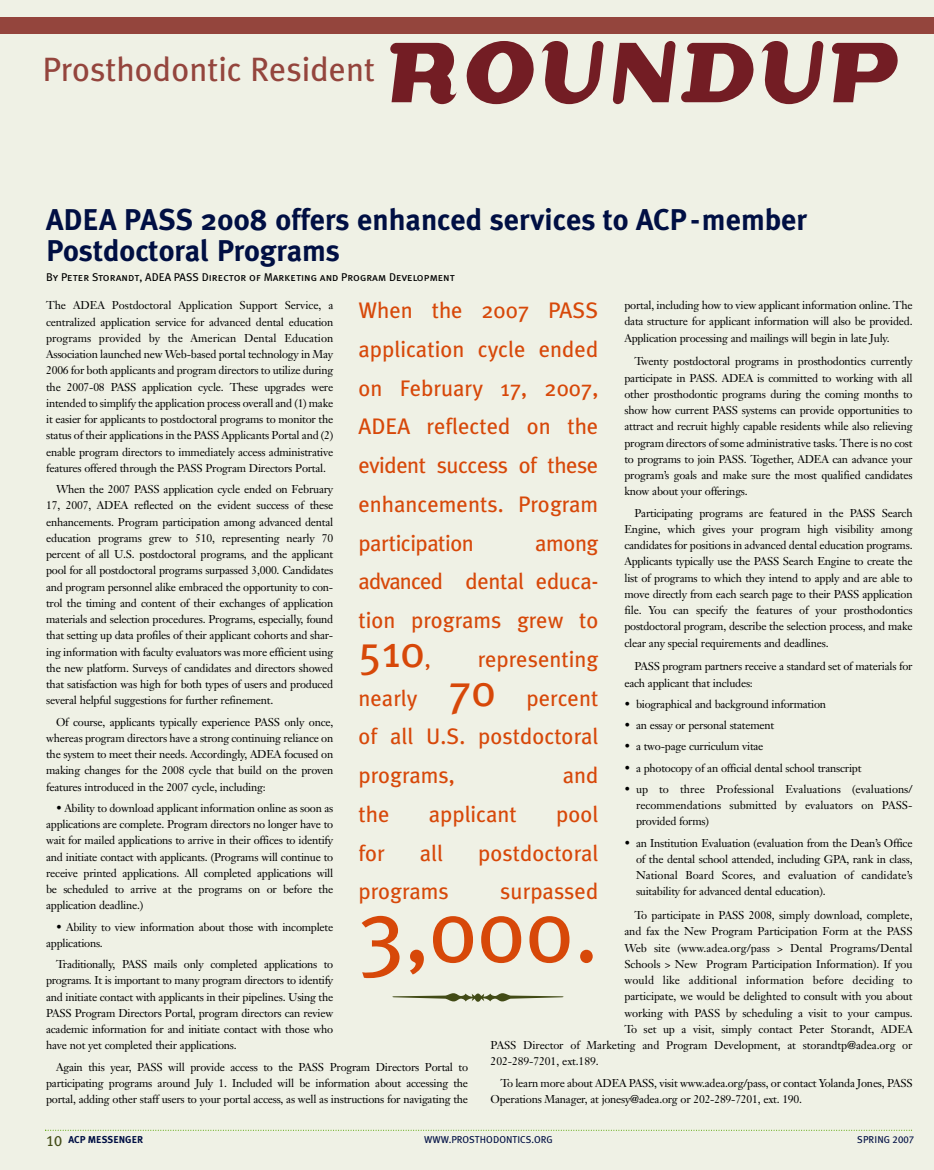
<style>
.page{position:relative;width:934px;height:1170px;background:#eff1e5}
.page>*{position:absolute;margin:0;border:0;box-sizing:border-box;transform-origin:0 0}
.t1{font:700 95px "Dogma Script";color:#731d24}
.t2{font:88.75px "Meta Plus";color:#d74809}
.t3{font:45px "Meta Plus";color:#d74809}
.t4{font:33.75px "Meta Plus";color:#94453d}
.t5{font:700 30px/31.2px "Meta Plus";color:#000f43}
.t6{font:22.5px/38.8px "Meta Plus";color:#d74809;text-align:justify}
.t7{font:15px "Meta Plus Book Caps";color:#424b16}
.t8{font:11.25px/16.2px "Janson Text";letter-spacing:-.02em;color:#000;text-align:justify}
.t9{font:11.25px "Meta Plus Book Caps";color:#000}
.t10{font:11.25px "Janson Text";letter-spacing:.01em;color:#000}
.t11{font:10px "Meta Plus Book Caps";color:#000f43}
.t12{font:10px "Meta Plus Bold Caps";color:#000f43}
.s1{font-size:22.5px}
.s2{font-size:45px}
</style>
<div class="page">
<svg style="left:45px;top:1130px;width:867px;height:1px"></svg>
<div style="left:0;top:17px;width:934px;height:17px;background:#94453d"></div>
<h3 class="t4" style="left:42px;top:56px;width:334px">Prosthodontic Resident</h3>
<h1 class="t1" style="left:381px;top:31px;width:514px">ROUNDUP</h1>
<h3 class="t5" style="left:46px;top:205px;width:762px">ADEA PASS 2008 offers enhanced services to ACP-member<br>Postdoctoral Programs</h3>
<p class="t9" style="left:46px;top:271px;width:410px">By Peter Storandt, ADEA PASS Director of Marketing and Program Development</p>
<p class="t8" style="left:624px;top:298px;width:290px">portal, including how to view applicant information online. The data structure for applicant information will also be provided.<br>Application processing and mailings will begin in late July.</p>
<p class="t8" style="left:624px;top:354px;width:290px;text-indent:10px">Twenty postdoctoral programs in prosthodontics currently participate in PASS. ADEA is committed to working with all other prosthodontic programs during the coming months to show how current PASS systems can provide opportunities to attract and recruit highly capable residents while also relieving program directors of some administrative tasks. There is no cost to programs to join PASS. Together, ADEA can advance your program’s goals and make sure the most qualified candidates know about your offerings.</p>
<p class="t8" style="left:624px;top:506px;width:290px;text-indent:10px">Participating programs are featured in the PASS Search Engine, which gives your program high visibility among candidates for positions in advanced dental education programs.<br>Applicants typically use the PASS Search Engine to create the list of programs to which they intend to apply and are able to move directly from each search page to their PASS application file. You can specify the features of your prosthodontics postdoctoral program, describe the selection process, and make clear any special requirements and deadlines.</p>
<p class="t8" style="left:624px;top:659px;width:290px;text-indent:10px">PASS program partners receive a standard set of materials for each applicant that includes:</p>
<p class="t8" style="left:624px;top:697px;width:203px">• biographical and background information</p>
<p class="t8" style="left:624px;top:718px;width:151px">• an essay or personal statement</p>
<p class="t8" style="left:624px;top:739px;width:141px">• a two-page curriculum vitae</p>
<p class="t8" style="left:624px;top:761px;width:239px">• a photocopy of an official dental school transcript</p>
<p class="t8" style="left:636px;top:782px;width:278px;text-indent:-12px">• up to three Professional Evaluations (evaluations/ recommendations submitted by evaluators on PASS&shy;provided forms)</p>
<p class="t8" style="left:636px;top:836px;width:278px;text-indent:-12px">• an Institution Evaluation (evaluation from the Dean’s Office of the dental school attended, including GPA, rank in class, National Board Scores, and evaluation of candidate’s suitability for advanced dental education).</p>
<p class="t8" style="left:634px;top:908px;width:280px">To participate in PASS 2008, simply download, complete,</p>
<p class="t8" style="left:624px;top:925px;width:290px">and fax the New Program Participation Form at the PASS</p>
<p class="t8" style="left:624px;top:941px;width:290px">Web site (www.adea.org/pass &gt; Dental Programs/Dental</p>
<p class="t8" style="left:624px;top:957px;width:290px">Schools &gt; New Program Participation Information). If you</p>
<p class="t10" style="left:624px;top:976px;width:290px">would like additional information before deciding to</p>
<p class="t8" style="left:624px;top:989px;width:290px">participate, we would be delighted to consult with you about</p>
<p class="t8" style="left:624px;top:1006px;width:290px">working with PASS by scheduling a visit to your campus.</p>
<p class="t8" style="left:624px;top:1022px;width:290px">To set up a visit, simply contact Peter Storandt, ADEA</p>
<p class="t8" style="left:490px;top:1038px;width:423px">PASS Director of Marketing and Program Development, at storandtp@adea.org or</p>
<p class="t8" style="left:490px;top:1054px;width:110px">202-289-7201, ext.189.</p>
<p class="t8" style="left:490px;top:1076px;width:423px;text-indent:10px">To learn more about ADEA PASS, visit www.adea.org/pass, or contact Yolanda Jones, PASS<br>Operations Manager, at jonesy@adea.org or 202-289-7201, ext. 190.</p>
<p class="t8" style="left:46px;top:298px;width:289px">The ADEA Postdoctoral Application Support Service, a centralized application service for advanced dental education programs provided by the American Dental Education Association launched new Web-based portal technology in May 2006 for both applicants and program directors to utilize during the 2007-08 PASS application cycle. These upgrades were intended to simplify the application process overall and (1) make it easier for applicants to postdoctoral programs to monitor the status of their applications in the PASS Applicants Portal and (2) enable program directors to immediately access administrative features offered through the PASS Program Directors Portal.</p>
<p class="t8" style="left:46px;top:482px;width:289px;text-indent:10px">When the 2007 PASS application cycle ended on February 17, 2007, ADEA reflected on the evident success of these enhancements. Program participation among advanced dental education programs grew to 510, representing nearly 70 percent of all U.S. postdoctoral programs, and the applicant pool for all postdoctoral programs surpassed 3,000. Candidates and program personnel alike embraced the opportunity to con&shy;trol the timing and content of their exchanges of application materials and selection procedures. Programs, especially, found that setting up data profiles of their applicant cohorts and shar&shy;ing information with faculty evaluators was more efficient using the new platform. Surveys of candidates and directors showed that satisfaction was high for both types of users and produced several helpful suggestions for further refinement.</p>
<p class="t8" style="left:46px;top:715px;width:289px;text-indent:10px">Of course, applicants typically experience PASS only once, whereas program directors have a strong continuing reliance on the system to meet their needs. Accordingly, ADEA focused on making changes for the 2008 cycle that build on the proven features introduced in the 2007 cycle, including:</p>
<p class="t8" style="left:46px;top:801px;width:289px;text-indent:10px">• Ability to download applicant information online as soon as applications are complete. Program directors no longer have to wait for mailed applications to arrive in their offices to identify and initiate contact with applicants. (Programs will continue to receive printed applications. All completed applications will be scheduled to arrive at the programs on or before the application deadline.)</p>
<p class="t8" style="left:46px;top:920px;width:289px;text-indent:10px">• Ability to view information about those with incomplete applications.</p>
<p class="t8" style="left:46px;top:957px;width:289px;text-indent:10px">Traditionally, PASS mails only completed applications to programs. It is important to many program directors to identify and initiate contact with applicants in their pipelines. Using the PASS Program Directors Portal, program directors can review academic information for and initiate contact with those who have not yet completed their applications.</p>
<p class="t8" style="left:46px;top:1060px;width:423px;text-indent:10px">Again this year, PASS will provide access to the PASS Program Directors Portal to participating programs around July 1. Included will be information about accessing the portal, adding other staff users to your portal access, as well as instructions for navigating the</p>
<h3 class="t6" style="left:358px;top:292px;width:241px">When the 2007 PASS application cycle ended on February 17, 2007, ADEA reflected on the evident success of these enhancements. Program participation</h3>
<h3 class="t6" style="left:358px;top:525px;width:241px;text-indent:177px">among advanced dental educa&shy;tion programs grew to</h3>
<h3 class="t3" style="left:358px;top:633px;width:74px">510<span class="s1">,</span></h3>
<h3 class="t6" style="left:358px;top:641px;width:241px;text-indent:119px">representing nearly <span class="s2">70</span> percent of all U.S. postdoctoral programs,</h3>
<h3 class="t6" style="left:563px;top:757px;width:37px">and</h3>
<h3 class="t6" style="left:358px;top:796px;width:32px">the</h3>
<h3 class="t6" style="left:429px;top:796px;width:90px">applicant</h3>
<h3 class="t6" style="left:556px;top:796px;width:44px">pool</h3>
<h3 class="t6" style="left:358px;top:835px;width:28px">for</h3>
<h3 class="t6" style="left:420px;top:835px;width:25px">all</h3>
<h3 class="t6" style="left:478px;top:835px;width:122px">postdoctoral</h3>
<h3 class="t6" style="left:358px;top:873px;width:92px">programs</h3>
<h3 class="t6" style="left:500px;top:873px;width:100px">surpassed</h3>
<h2 class="t2" style="left:358px;top:895px;width:241px">3,000.</h2>
<p class="t12" style="left:69px;top:1134px;width:76px">ACP MESSENGER</p>
<p class="t11" style="left:424px;top:1134px;width:130px">WWW.PROSTHODONTICS.ORG</p>
<p class="t11" style="left:857px;top:1134px;width:58px">SPRING 2007</p>
<h3 class="t7" style="left:46px;top:1132px;width:18px">10</h3>
</div>
